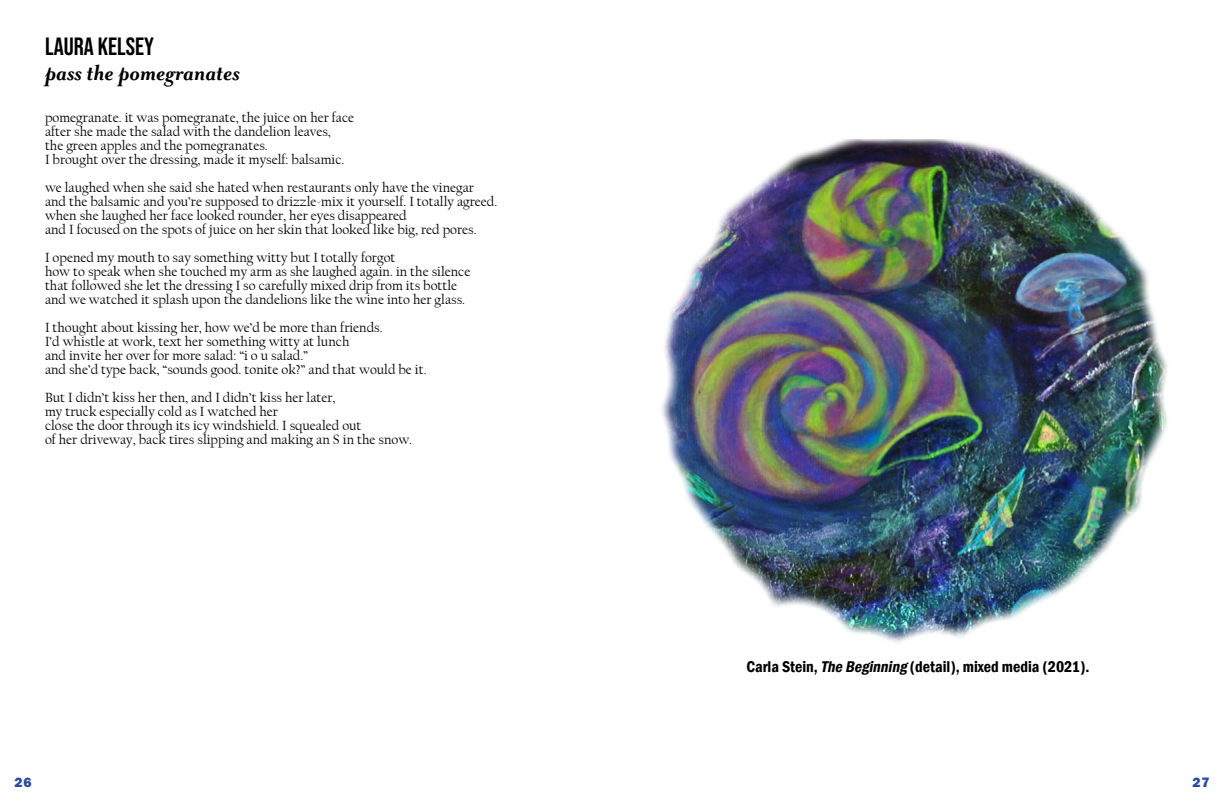
<style>
.page{position:relative;width:1224px;height:792px;background:#fff}
.page>*{position:absolute;margin:0;border:0;box-sizing:border-box;transform-origin:0 0}
.t1{font:italic 700 25px "Mrs Eaves OT";color:#000}
.t2{font:25px "Bebas Neue";color:#000}
.t3{font:600 condensed 16px "Franklin Gothic";color:#000}
.t4{font:14px/14px "Californian FB";color:#000}
.t5{font:800 14px "Franklin Gothic";color:#2a4a9c}
.s1{font-style:italic}
</style>
<div class="page">
<img style="left:661px;top:139px;width:507px;height:504px">
<h1 class="t2" style="left:45px;top:32px;width:111px">LAURA KELSEY</h1>
<h1 class="t1" style="left:45px;top:59px;width:196px">pass the pomegranates</h1>
<p class="t4" style="left:45px;top:110px;width:311px">pomegranate. it was pomegranate, the juice on her face after she made the salad with the dandelion leaves,<br>the green apples and the pomegranates.<br>I brought over the dressing, made it myself: balsamic.</p>
<p class="t4" style="left:45px;top:180px;width:454px">we laughed when she said she hated when restaurants only have the vinegar and the balsamic and you’re supposed to drizzle-mix it yourself. I totally agreed. when she laughed her face looked rounder, her eyes disappeared<br>and I focused on the spots of juice on her skin that looked like big, red pores.</p>
<p class="t4" style="left:45px;top:250px;width:427px">I opened my mouth to say something witty but I totally forgot<br>how to speak when she touched my arm as she laughed again. in the silence that followed she let the dressing I so carefully mixed drip from its bottle and we watched it splash upon the dandelions like the wine into her glass.</p>
<p class="t4" style="left:45px;top:320px;width:383px">I thought about kissing her, how we’d be more than friends.<br>I’d whistle at work, text her something witty at lunch<br>and invite her over for more salad: “i o u salad.”<br>and she’d type back, “sounds good. tonite ok?” and that would be it.</p>
<p class="t4" style="left:45px;top:390px;width:369px">But I didn’t kiss her then, and I didn’t kiss her later,<br>my truck especially cold as I watched her<br>close the door through its icy windshield. I squealed out<br>of her driveway, back tires slipping and making an S in the snow.</p>
<p class="t3" style="left:746px;top:656px;width:345px">Carla Stein, <span class="s1">The Beginning</span> (detail), mixed media (2021).</p>
<p class="t5" style="left:14px;top:773px;width:19px">26</p>
<p class="t5" style="left:1193px;top:773px;width:18px">27</p>
</div>
